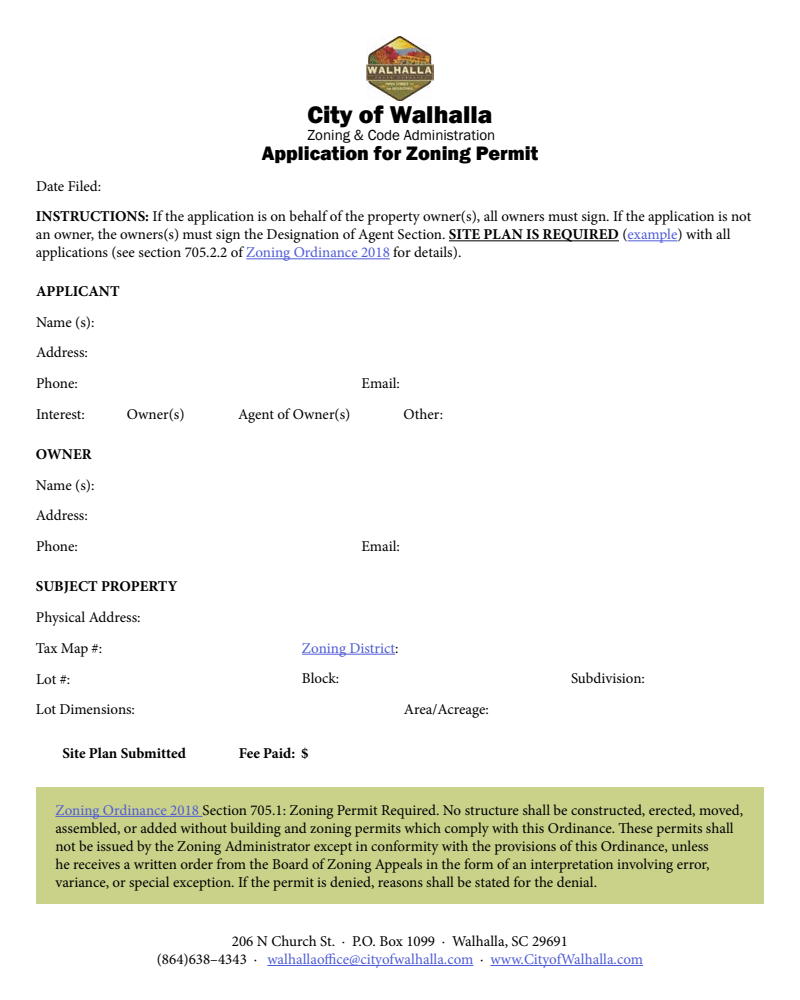
<style>
.page{position:relative;width:800px;height:1000px;background:#fff}
.page>*{position:absolute;margin:0;border:0;box-sizing:border-box;transform-origin:0 0}
.t1{font:800 25px "Franklin Gothic";color:#000}
.t2{font:800 20px "Franklin Gothic";color:#000}
.t3{font:15px/18px "Minion Pro";color:#000}
.t4{font:700 15px "Minion Pro";letter-spacing:-.005em;color:#000}
.t5{font:15px "Franklin Gothic";color:#000}
.t6{font:15px "Minion Pro";color:#4f5cd6}
.s1{font-weight:700}
.s2{color:#4f5cd6}
.s3{color:#000}
</style>
<div class="page">
<div style="left:36px;top:787px;width:728px;height:117px;background:#cad28a"></div>
<hr style="left:55px;top:816px;width:147px;height:1px;background:#4f5cd6">
<hr style="left:449px;top:240px;width:170px;height:1px;background:#000">
<hr style="left:628px;top:240px;width:49px;height:1px;background:#4f5cd6">
<hr style="left:246px;top:258px;width:144px;height:1px;background:#4f5cd6">
<img style="left:366px;top:36px;width:68px;height:65px">
<hr style="left:267px;top:965px;width:206px;height:1px;background:#4f5cd6">
<hr style="left:491px;top:965px;width:152px;height:1px;background:#4f5cd6">
<hr style="left:302px;top:654px;width:93px;height:1px;background:#4f5cd6">
<p class="t3" style="left:36px;top:177px;width:67px">Date Filed:</p>
<h1 class="t1" style="left:307px;top:98px;width:186px">City of Walhalla</h1>
<p class="t5" style="left:307px;top:125px;width:189px">Zoning &amp; Code Administration</p>
<h2 class="t2" style="left:262px;top:140px;width:278px">Application for Zoning Permit</h2>
<p class="t3" style="left:36px;top:208px;width:717px"><span class="s1">INSTRUCTIONS:</span> If the application is on behalf of the property owner(s), all owners must sign. If the application is not an owner, the owners(s) must sign the Designation of Agent Section. <span class="s1">SITE PLAN IS REQUIRED</span> (<span class="s2">example</span>) with all applications (see section 705.2.2 of <span class="s2">Zoning Ordinance 2018</span> for details).</p>
<p class="t4" style="left:36px;top:280px;width:85px">APPLICANT</p>
<p class="t3" style="left:36px;top:313px;width:60px">Name (s):</p>
<p class="t3" style="left:36px;top:337px;width:53px;line-height:30.9px">Address:<br>Phone:</p>
<p class="t3" style="left:36px;top:406px;width:50px">Interest:</p>
<p class="t3" style="left:127px;top:406px;width:59px">Owner(s)</p>
<p class="t4" style="left:36px;top:443px;width:57px">OWNER</p>
<p class="t3" style="left:36px;top:469px;width:60px;line-height:30.9px">Name (s):<br>Address:<br>Phone:</p>
<p class="t4" style="left:36px;top:575px;width:143px">SUBJECT PROPERTY</p>
<p class="t3" style="left:36px;top:602px;width:106px;line-height:30.9px">Physical Address:<br>Tax Map #:</p>
<p class="t3" style="left:362px;top:375px;width:40px">Email:</p>
<p class="t3" style="left:238px;top:405px;width:114px">Agent of Owner(s)</p>
<p class="t3" style="left:404px;top:405px;width:41px">Other:</p>
<p class="t3" style="left:361px;top:538px;width:40px">Email:</p>
<p class="t6" style="left:302px;top:638px;width:98px">Zoning District<span class="s3">:</span></p>
<p class="t3" style="left:36px;top:670px;width:36px">Lot #:</p>
<p class="t3" style="left:302px;top:670px;width:39px">Block:</p>
<p class="t3" style="left:571px;top:670px;width:75px">Subdivision:</p>
<p class="t3" style="left:36px;top:701px;width:101px">Lot Dimensions:</p>
<p class="t3" style="left:404px;top:701px;width:87px">Area/Acreage:</p>
<p class="t4" style="left:62px;top:743px;width:125px">Site Plan Submitted</p>
<p class="t4" style="left:239px;top:743px;width:71px">Fee Paid: $</p>
<p class="t3" style="left:55px;top:801px;width:689px"><span class="s2">Zoning Ordinance 2018</span> Section 705.1: Zoning Permit Required. No structure shall be constructed, erected, moved, assembled, or added without building and zoning permits which comply with this Ordinance. These permits shall not be issued by the Zoning Administrator except in conformity with the provisions of this Ordinance, unless<br>he receives a written order from the Board of Zoning Appeals in the form of an interpretation involving error, variance, or special exception. If the permit is denied, reasons shall be stated for the denial.</p>
<p class="t3" style="left:157px;top:932px;width:488px;text-align:center">206 N Church St. · P.O. Box 1099 · Walhalla, SC 29691<br>(864)638–4343 · <span class="s2">walhallaoffice@cityofwalhalla.com</span> · <span class="s2">www.CityofWalhalla.com</span></p>
</div>
